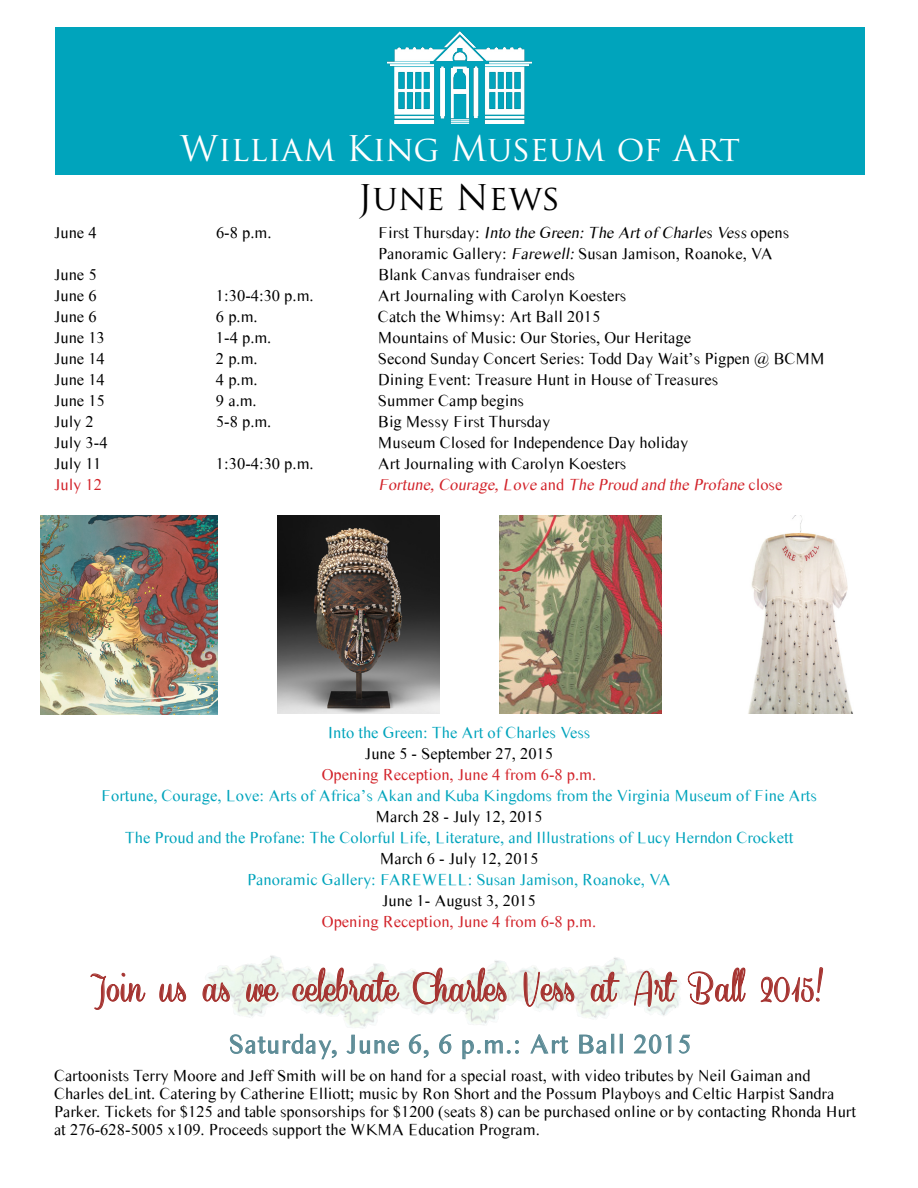
<style>
.page{position:relative;width:918px;height:1188px;background:#fff}
.page>*{position:absolute;margin:0;border:0;box-sizing:border-box;transform-origin:0 0}
.t1{font:34.5px "Trajan Pro";color:#fff}
.t2{font:34.5px "Trajan Pro";color:#000}
.t3{font:italic 31.5px "Coneria Script Demo";color:#a53330}
.t4{font:27px "Times Sans Serif";letter-spacing:.04em;color:#5c8b96}
.t5{font:16.5px/18px "Times Sans Serif";color:#000}
.t6{font:16.5px "Times Sans Serif";color:#00a4bc}
.t7{font:16.5px "Times Sans Serif";color:#d2232a}
.t8{font:italic 16.5px "Times Sans Serif";color:#d2232a}
.s1{font-style:italic}
.s2{font-style:normal}
</style>
<div class="page">
<div style="left:55px;top:27px;width:810px;height:148px;background:#00a4bc"></div>
<img style="left:388px;top:32px;width:143px;height:92px">
<img style="left:499px;top:515px;width:162px;height:199px">
<img style="left:277px;top:515px;width:162px;height:198px">
<img style="left:40px;top:515px;width:178px;height:199px">
<img style="left:748px;top:515px;width:105px;height:199px">
<svg style="left:229px;top:1035px;width:108px;height:25px"></svg>
<svg style="left:346px;top:1034px;width:53px;height:20px"></svg>
<svg style="left:408px;top:1034px;width:21px;height:24px"></svg>
<svg style="left:439px;top:1034px;width:13px;height:20px"></svg>
<svg style="left:462px;top:1040px;width:57px;height:20px"></svg>
<svg style="left:530px;top:1037px;width:39px;height:17px"></svg>
<svg style="left:579px;top:1037px;width:28px;height:17px"></svg>
<div style="left:611px;top:1034px;width:3px;height:19px;border:1px solid #5c8b96"></div>
<div style="left:620px;top:1034px;width:3px;height:19px;border:1px solid #5c8b96"></div>
<svg style="left:633px;top:1037px;width:39px;height:17px"></svg>
<svg style="left:678px;top:1034px;width:12px;height:20px"></svg>
<img style="left:537px;top:957px;width:152px;height:80px">
<img style="left:467px;top:957px;width:104px;height:73px">
<img style="left:345px;top:963px;width:68px;height:65px">
<img style="left:202px;top:955px;width:143px;height:80px">
<svg style="left:90px;top:972px;width:55px;height:38px"></svg>
<svg style="left:159px;top:982px;width:27px;height:20px"></svg>
<svg style="left:203px;top:982px;width:27px;height:20px"></svg>
<svg style="left:246px;top:983px;width:33px;height:24px"></svg>
<svg style="left:292px;top:965px;width:107px;height:53px"></svg>
<svg style="left:413px;top:965px;width:94px;height:53px"></svg>
<svg style="left:524px;top:961px;width:50px;height:46px"></svg>
<svg style="left:591px;top:967px;width:29px;height:35px"></svg>
<svg style="left:634px;top:963px;width:43px;height:54px"></svg>
<svg style="left:688px;top:961px;width:58px;height:57px"></svg>
<svg style="left:761px;top:967px;width:62px;height:36px"></svg>
<h1 class="t1" style="left:180px;top:127px;width:561px">William King Museum of Art</h1>
<h1 class="t2" style="left:358px;top:175px;width:203px">June News</h1>
<p class="t5" style="left:54px;top:223px;width:44px">June 4</p>
<p class="t5" style="left:216px;top:223px;width:57px">6-8 p.m.</p>
<p class="t5" style="left:378px;top:221px;width:413px;line-height:21px">F i rst T h u rs d a y : <span class="s1">Into the Green:The Artof CharlesVess</span>o p e n s<br>Panoramic Gallery: <span class="s1">Farewell:</span>Susan Jamison, Roanoke, VA</p>
<p class="t5" style="left:54px;top:265px;width:44px">June 5</p>
<p class="t5" style="left:378px;top:265px;width:198px">Blank Canvas fundraiser ends</p>
<p class="t5" style="left:54px;top:286px;width:44px">June 6</p>
<p class="t5" style="left:216px;top:286px;width:99px">1:30-4:30 p.m.</p>
<p class="t5" style="left:378px;top:286px;width:250px">Art Journaling with Carolyn Koesters</p>
<p class="t5" style="left:54px;top:307px;width:44px">June 6</p>
<p class="t5" style="left:216px;top:307px;width:43px">6 p.m.</p>
<p class="t5" style="left:378px;top:307px;width:224px">Catch the Whimsy: Art Ball 2015</p>
<p class="t5" style="left:54px;top:328px;width:52px">June 13</p>
<p class="t5" style="left:216px;top:328px;width:57px">1-4 p.m.</p>
<p class="t5" style="left:378px;top:328px;width:315px">Mountains of Music: Our Stories, Our Heritage</p>
<p class="t5" style="left:54px;top:349px;width:52px">June 14</p>
<p class="t5" style="left:216px;top:349px;width:43px">2 p.m.</p>
<p class="t5" style="left:378px;top:349px;width:449px">Second Sunday Concert Series: Todd Day Wait’s Pigpen @ BCMM</p>
<p class="t5" style="left:54px;top:370px;width:52px">June 14</p>
<p class="t5" style="left:216px;top:370px;width:43px">4 p.m.</p>
<p class="t5" style="left:378px;top:370px;width:342px">Dining Event: Treasure Hunt in House of Treasures</p>
<p class="t5" style="left:54px;top:391px;width:52px">June 15</p>
<p class="t5" style="left:216px;top:391px;width:42px">9 a.m.</p>
<p class="t5" style="left:378px;top:391px;width:148px">Summer Camp begins</p>
<p class="t5" style="left:54px;top:412px;width:41px">July 2</p>
<p class="t5" style="left:216px;top:412px;width:57px">5-8 p.m.</p>
<p class="t5" style="left:378px;top:412px;width:174px">Big Messy First Thursday</p>
<p class="t5" style="left:54px;top:433px;width:55px">July 3-4</p>
<p class="t5" style="left:378px;top:433px;width:312px">Museum Closed for Independence Day holiday</p>
<p class="t5" style="left:54px;top:454px;width:49px">July 11</p>
<p class="t5" style="left:216px;top:454px;width:99px">1:30-4:30 p.m.</p>
<p class="t5" style="left:378px;top:454px;width:250px">Art Journaling with Carolyn Koesters</p>
<p class="t7" style="left:54px;top:473px;width:50px">July 12</p>
<p class="t8" style="left:378px;top:473px;width:406px">Fortune,Courage,Love <span class="s2">a n d</span> The Proud and the Profane <span class="s2">c l o s e</span></p>
<p class="t6" style="left:328px;top:722px;width:264px">Into the Green: The Art of Charles Vess</p>
<p class="t5" style="left:365px;top:745px;width:190px">June 5 - September 27, 2015</p>
<p class="t7" style="left:322px;top:764px;width:276px">Opening Reception, June 4 from 6-8 p.m.</p>
<p class="t6" style="left:101px;top:785px;width:717px">Fortune, Courage, Love: Arts of Africa’s Akan and Kuba Kingdoms from the Virginia Museum of Fine Arts</p>
<p class="t5" style="left:376px;top:808px;width:168px">March 28 - July 12, 2015</p>
<p class="t6" style="left:125px;top:827px;width:670px">The Proud and the Profane: The Colorful Life, Literature, and Illustrations of Lucy Herndon Crockett</p>
<p class="t5" style="left:380px;top:850px;width:160px">March 6 - July 12, 2015</p>
<p class="t6" style="left:247px;top:869px;width:425px">Panoramic Gallery: FAREWELL: Susan Jamison, Roanoke, VA</p>
<p class="t5" style="left:382px;top:892px;width:155px">June 1- August 3, 2015</p>
<p class="t7" style="left:322px;top:911px;width:276px">Opening Reception, June 4 from 6-8 p.m.</p>
<h2 class="t3" style="left:92px;top:971px;width:737px">Join us as we celebrate Ch arles Vess at Art Ball 2015!</h2>
<h3 class="t4" style="left:229px;top:1026px;width:464px">Saturday, June 6, 6 p.m.: Art Ball 2015</h3>
<p class="t5" style="left:54px;top:1066px;width:804px">Cartoonists Terry Moore and Jeff Smith will be on hand for a special roast, with video tributes by Neil Gaiman and Charles deLint. Catering by Catherine Elliott; music by Ron Short and the Possum Playboys and Celtic Harpist Sandra Parker. Tickets for $125 and table sponsorships for $1200 (seats 8) can be purchased online or by contacting Rhonda Hurt at 276-628-5005 x109. Proceeds support the WKMA Education Program.</p>
</div>
